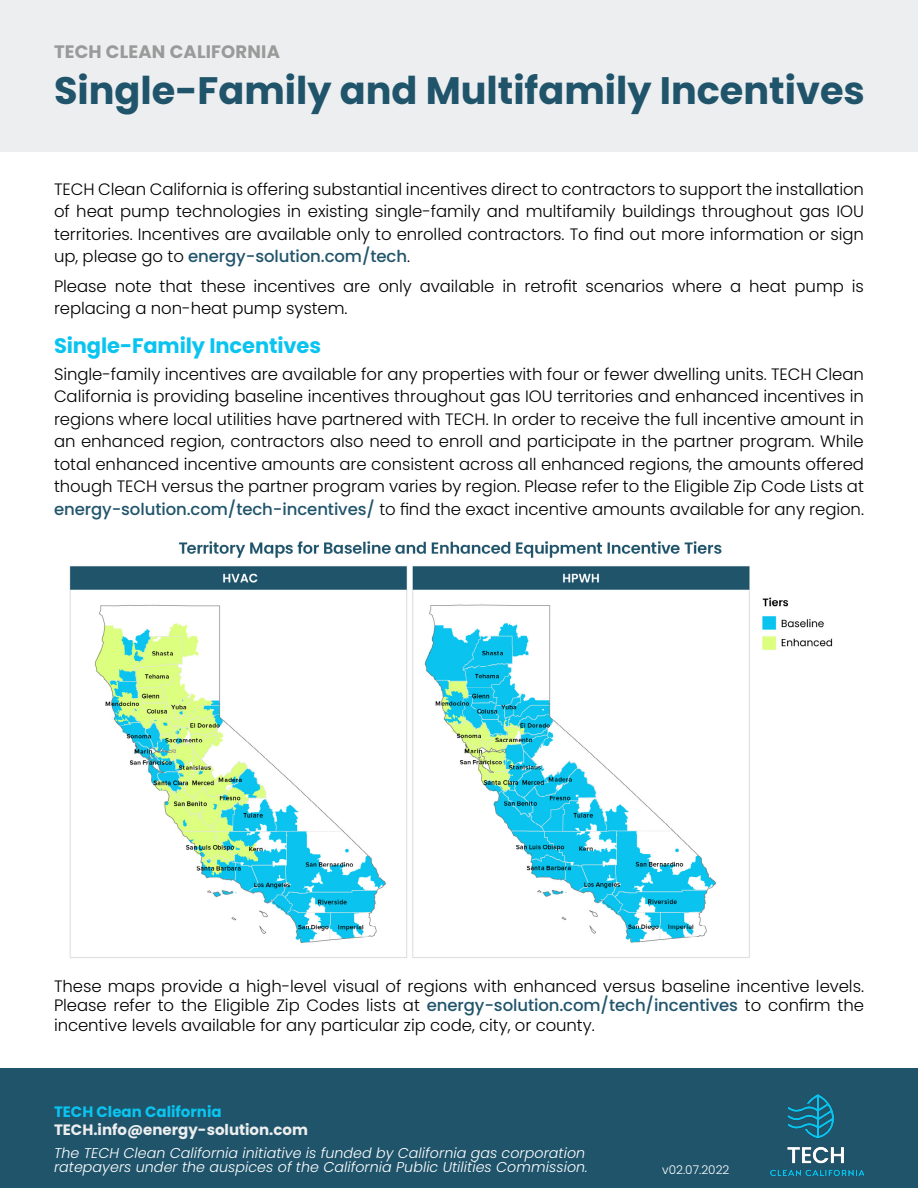
<style>
.page{position:relative;width:918px;height:1188px;background:#fff}
.page>*{position:absolute;margin:0;border:0;box-sizing:border-box;transform-origin:0 0}
.t1{font:700 38.25px "Poppins";color:#20546b}
.t2{font:700 21px "Poppins";letter-spacing:-.005em;color:#0ac4ef}
.t3{font:700 18px "Poppins";letter-spacing:.01em;color:#9a9a9a}
.t4{font:300 16.5px/22.5px "Poppins";letter-spacing:-.005em;color:#000;text-align:justify}
.t5{font:700 15px "Poppins";color:#edeeee}
.t6{font:700 15px "Poppins";color:#0ac4ef}
.t7{font:italic 300 14.25px/13.5px "Poppins";letter-spacing:.005em;color:#fff}
.t8{font:300 12px "Poppins";letter-spacing:.005em;color:#fff}
.s1{font-weight:500;color:#20546b}
</style>
<div class="page">
<div style="left:0;top:1068px;width:918px;height:120px;background:#20546b"></div>
<img style="left:770px;top:1094px;width:94px;height:81px">
<div style="left:0;top:0;width:918px;height:151px;background:#edeeef"></div>
<img style="left:69px;top:541px;width:764px;height:417px">
<p class="t3" style="left:54px;top:41px;width:228px">TECH CLEAN CALIFORNIA</p>
<h1 class="t1" style="left:54px;top:68px;width:812px">Single-Family and Multifamily Incentives</h1>
<p class="t4" style="left:54px;top:178px;width:812px">TECH Clean California is offering substantial incentives direct to contractors to support the installation of heat pump technologies in existing single-family and multifamily buildings throughout gas IOU territories. Incentives are available only to enrolled contractors. To find out more information or sign up, please go to <span class="s1">energy-solution.com/tech</span>.</p>
<p class="t4" style="left:54px;top:275px;width:812px">Please note that these incentives are only available in retrofit scenarios where a heat pump is replacing a non-heat pump system.</p>
<p class="t2" style="left:54px;top:333px;width:269px">Single-Family Incentives</p>
<p class="t4" style="left:54px;top:363px;width:812px">Single-family incentives are available for any properties with four or fewer dwelling units. TECH Clean California is providing baseline incentives throughout gas IOU territories and enhanced incentives in regions where local utilities have partnered with TECH. In order to receive the full incentive amount in an enhanced region, contractors also need to enroll and participate in the partner program. While total enhanced incentive amounts are consistent across all enhanced regions, the amounts offered though TECH versus the partner program varies by region. Please refer to the Eligible Zip Code Lists at <span class="s1">energy-solution.com/tech-incentives/</span> to find the exact incentive amounts available for any region.</p>
<p class="t4" style="left:54px;top:976px;width:812px;line-height:19.5px">These maps provide a high-level visual of regions with enhanced versus baseline incentive levels.<br>Please refer to the Eligible Zip Codes lists at <span class="s1">energy-solution.com/tech/incentives</span> to confirm the incentive levels available for any particular zip code, city, or county.</p>
<p class="t6" style="left:54px;top:1103px;width:169px">TECH Clean California</p>
<p class="t5" style="left:54px;top:1121px;width:256px">TECH.info@energy-solution.com</p>
<p class="t7" style="left:54px;top:1147px;width:535px">The TECH Clean California initiative is funded by California gas corporation ratepayers under the auspices of the California Public Utilities Commission.</p>
<p class="t8" style="left:662px;top:1163px;width:69px">v02.07.2022</p>
</div>
